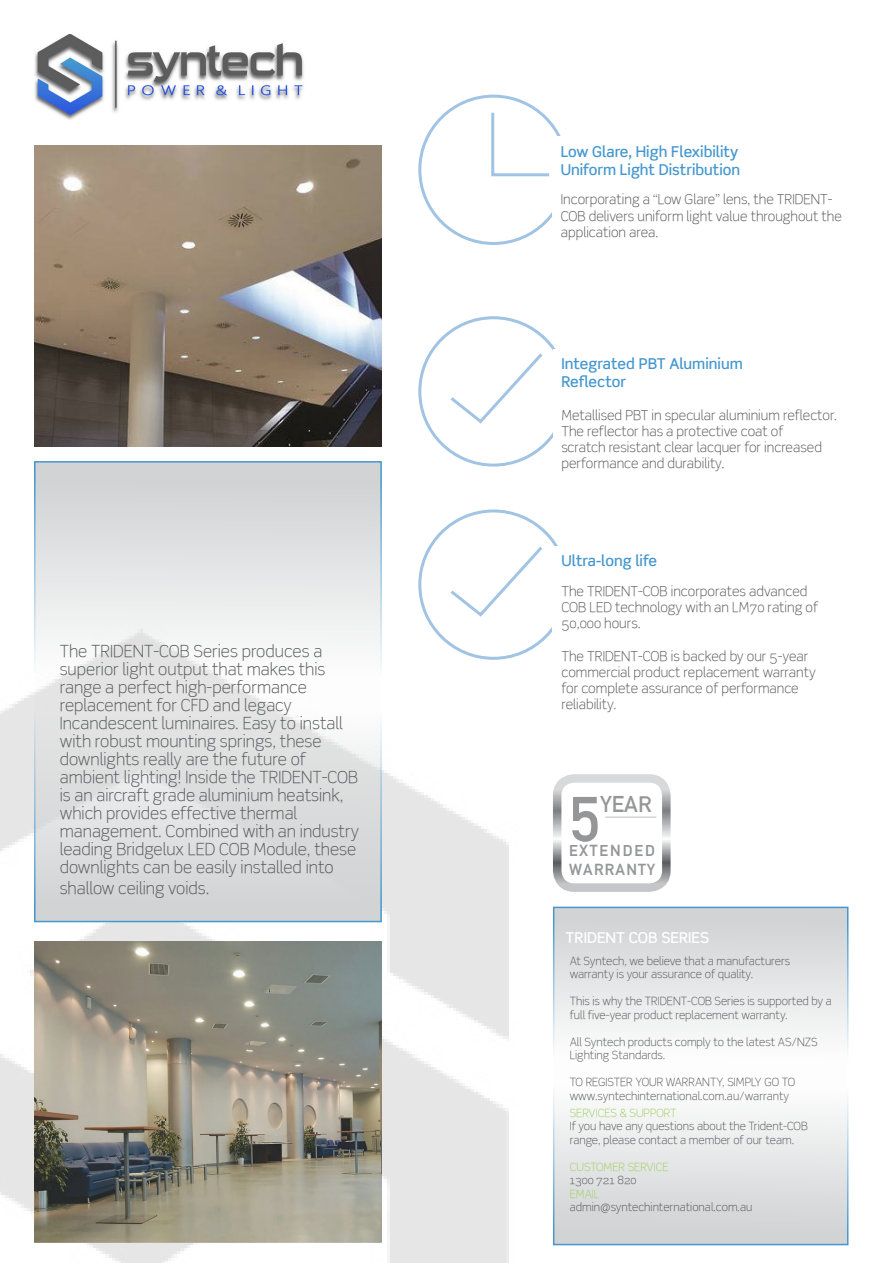
<style>
.page{position:relative;width:893px;height:1263px;background:#fff}
.page>*{position:absolute;margin:0;border:0;box-sizing:border-box;transform-origin:0 0}
.t1{font:62.7px "Alte DIN1451 Mittelschrift";color:#949698}
.t2{font:22.35px "Alte DIN1451 Mittelschrift";color:#949698}
.t3{font:300 16.5px/18px "Scene";color:#58595b}
.t4{font:15.6px/18.8px "Alte DIN1451 Mittelschriftgepraegt";letter-spacing:.095em;color:#949698}
.t5{font:500 15px/18px "Scene Pro";color:#4597ce}
.t6{font:500 15px "Scene Pro";color:#fff}
.t7{font:300 13.5px/16.2px "Scene";color:#58595b}
.t8{font:300 11.25px/13.5px "Scene";color:#58595b}
.t9{font:300 11.25px "Scene";color:#a1cf62}
</style>
<div class="page">
<img style="left:0;top:595px;width:586px;height:668px">
<div style="left:553px;top:916px;width:295px;height:329px;background:#d1d3d4;border:2px solid #4597ce"></div>
<svg style="left:553px;top:907px;width:295px;height:312px"></svg>
<img style="left:34px;top:34px;width:270px;height:86px">
<svg style="left:491px;top:110px;width:61px;height:67px"></svg>
<svg style="left:450px;top:353px;width:93px;height:71px"></svg>
<svg style="left:447px;top:546px;width:98px;height:73px"></svg>
<div style="left:553px;top:577px;width:286px;height:147px;background:#fff"></div>
<img style="left:34px;top:145px;width:348px;height:302px">
<img style="left:34px;top:941px;width:348px;height:301px">
<div style="left:553px;top:774px;width:118px;height:118px;border:9px solid #fff;border-radius:17px"></div>
<hr style="left:605px;top:816px;width:51px;height:2px;background:#d1d3d4">
<div style="left:34px;top:461px;width:348px;height:443px;background:#d1d3d4;border:2px solid #4597ce"></div>
<svg style="left:34px;top:479px;width:348px;height:443px;fill:#e0e1e1"></svg>
<p class="t3" style="left:60px;top:642px;width:301px">The TRIDENT-COB Series produces a superior light output that makes this range a perfect high-performance replacement for CFD and legacy Incandescent luminaires. Easy to install with robust mounting springs, these downlights really are the future of ambient lighting! Inside the TRIDENT-COB is an aircraft grade aluminium heatsink, which provides effective thermal management. Combined with an industry leading Bridgelux LED COB Module, these downlights can be easily installed into</p>
<p class="t3" style="left:60px;top:879px;width:151px">shallow ceiling voids.</p>
<p class="t5" style="left:561px;top:142px;width:179px">Low Glare, High Flexibility</p>
<p class="t5" style="left:561px;top:160px;width:181px">Uniform Light Distribution</p>
<p class="t7" style="left:561px;top:192px;width:283px">Incorporating a “Low Glare” lens, the TRIDENT-<br>COB delivers uniform light value throughout the application area.</p>
<p class="t5" style="left:561px;top:355px;width:183px">Integrated PBT Aluminium<br>Reflector</p>
<p class="t7" style="left:561px;top:407px;width:277px">Metallised PBT in specular aluminium reflector.<br>The reflector has a protective coat of<br>scratch resistant clear lacquer for increased performance and durability.</p>
<p class="t5" style="left:561px;top:552px;width:97px">Ultra-long life</p>
<p class="t7" style="left:561px;top:583px;width:258px">The TRIDENT-COB incorporates advanced<br>COB LED technology with an LM70 rating of<br>50,000 hours.</p>
<p class="t7" style="left:561px;top:648px;width:256px">The TRIDENT-COB is backed by our 5-year commercial product replacement warranty for complete assurance of performance reliability.</p>
<p class="t1" style="left:570px;top:782px;width:32px">5</p>
<p class="t2" style="left:601px;top:791px;width:53px">YEAR</p>
<p class="t4" style="left:569px;top:841px;width:87px">EXTENDED<br>WARRANTY</p>
<p class="t6" style="left:566px;top:928px;width:145px">TRIDENT COB SERIES</p>
<p class="t8" style="left:570px;top:954px;width:222px">At Syntech, we believe that a manufacturers warranty is your assurance of quality.</p>
<p class="t8" style="left:570px;top:994px;width:264px">This is why the TRIDENT-COB Series is supported by a full five-year product replacement warranty.</p>
<p class="t8" style="left:570px;top:1035px;width:250px">All Syntech products comply to the latest AS/NZS<br>Lighting Standards.</p>
<p class="t8" style="left:570px;top:1075px;width:227px">TO REGISTER YOUR WARRANTY, SIMPLY GO TO</p>
<p class="t8" style="left:570px;top:1089px;width:221px">www.syntechinternational.com.au/warranty</p>
<p class="t9" style="left:570px;top:1106px;width:108px">SERVICES &amp; SUPPORT</p>
<p class="t8" style="left:570px;top:1120px;width:240px">If you have any questions about the Trident-COB range, please contact a member of our team.</p>
<p class="t9" style="left:570px;top:1160px;width:100px">CUSTOMER SERVICE</p>
<p class="t8" style="left:570px;top:1174px;width:68px">1300 721 820</p>
<p class="t9" style="left:570px;top:1187px;width:31px">EMAIL</p>
<p class="t8" style="left:570px;top:1201px;width:184px">admin@syntechinternational.com.au</p>
</div>
